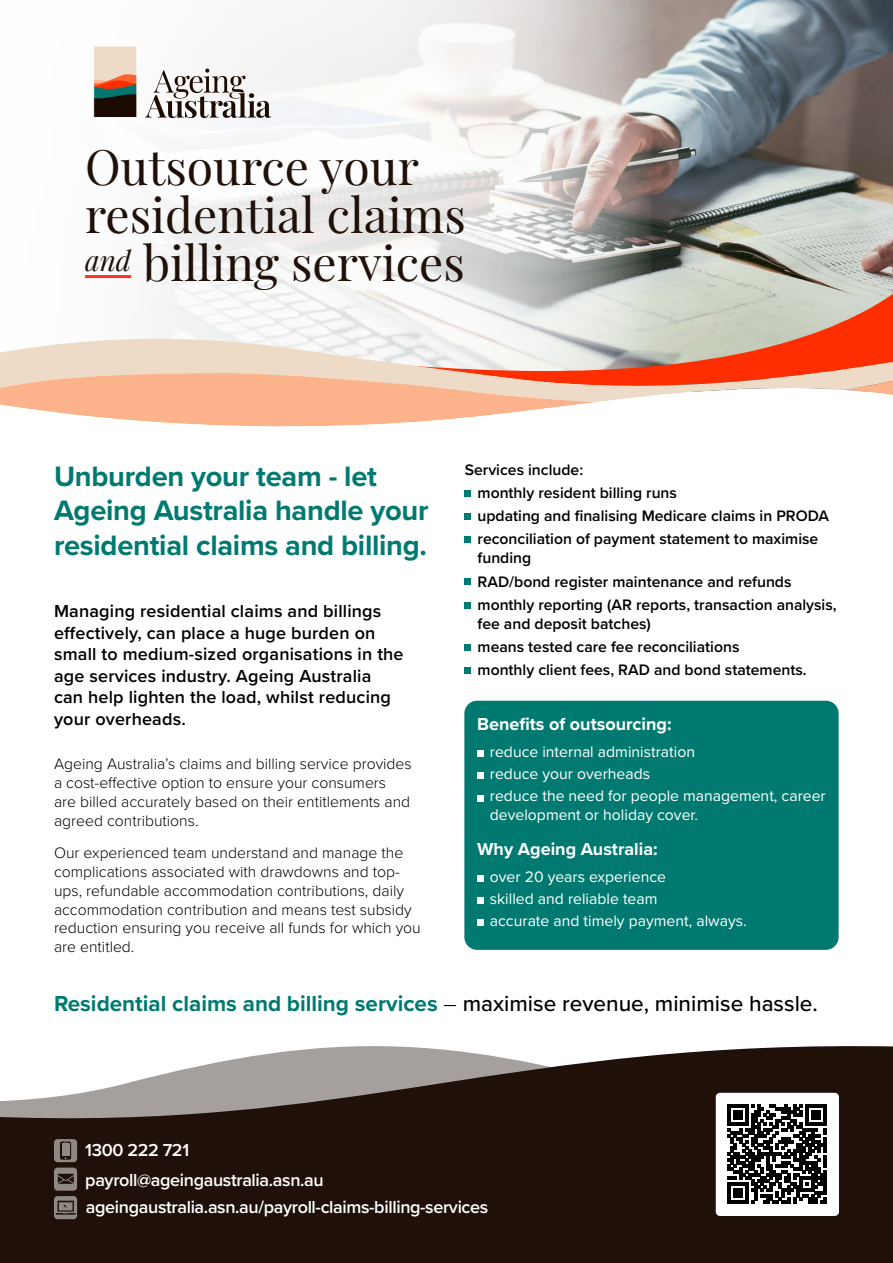
<style>
.page{position:relative;width:893px;height:1263px;background:#fff}
.page>*{position:absolute;margin:0;border:0;box-sizing:border-box;transform-origin:0 0}
.Heading_1{font:48px/48px "Playfair Display";color:#1f1109}
.Heading_A{font:700 29.1px/35px "Proxima Nova";letter-spacing:-.01em;color:#007a71}
.Body_Copy{font:700 22.5px "Proxima Nova";color:#007a71}
.Body_Copy-2{font:600 18px/21.6px "Proxima Nova";letter-spacing:.01em;color:#000}
.Body_Copy-3{font:600 18px "Proxima Nova";letter-spacing:-.02em;color:#fff}
.Body_Copy-4{font:700 18px "Proxima Nova";color:#fff}
.Body_Copy-5{font:300 15.75px/18.9px "Proxima Nova";color:#000}
.Bullet{font:600 15.75px/18.9px "Proxima Nova";color:#000}
.Bullet-2{font:15.75px/18.9px "Proxima Nova";color:#fff}
.s1{font-weight:300;color:#000}
.s2{font-weight:500;color:#000}
</style>
<div class="page">
<img style="left:651px;top:0;width:242px;height:294px">
<svg style="left:85px;top:0;width:566px;height:332px;fill:#f5f4f4"></svg>
<svg style="left:408px;top:294px;width:485px;height:38px"></svg>
<svg style="left:0;top:332px;width:893px;height:54px"></svg>
<svg style="left:0;top:373px;width:598px;height:13px;background:#f5b495"></svg>
<svg style="left:845px;top:381px;width:48px;height:5px"></svg>
<svg style="left:0;top:386px;width:893px;height:41px"></svg>
<svg style="left:0;top:1046px;width:893px;height:217px;background:#3e322b"></svg>
<hr style="left:85px;top:275px;width:46px;height:3px;background:#ee3824">
<div style="left:465px;top:490px;width:6px;height:7px;background:#007a71"></div>
<div style="left:465px;top:513px;width:6px;height:7px;background:#007a71"></div>
<svg style="left:465px;top:537px;width:6px;height:6px"></svg>
<svg style="left:465px;top:579px;width:6px;height:6px"></svg>
<svg style="left:465px;top:602px;width:6px;height:6px"></svg>
<svg style="left:465px;top:644px;width:6px;height:6px"></svg>
<svg style="left:465px;top:667px;width:6px;height:6px"></svg>
<div style="left:464px;top:701px;width:375px;height:249px;background:#007a71;border-radius:13px"></div>
<svg style="left:477px;top:751px;width:6px;height:6px"></svg>
<svg style="left:477px;top:773px;width:6px;height:6px"></svg>
<svg style="left:477px;top:795px;width:6px;height:6px"></svg>
<div style="left:477px;top:875px;width:6px;height:7px;background:#fff"></div>
<svg style="left:477px;top:898px;width:6px;height:6px"></svg>
<svg style="left:477px;top:920px;width:6px;height:6px"></svg>
<svg style="left:54px;top:1139px;width:23px;height:80px;background:#69605b"></svg>
<svg style="left:145px;top:69px;width:126px;height:49px"></svg>
<div style="left:94px;top:46px;width:43px;height:72px;background:#eddbc7"></div>
<svg style="left:96px;top:74px;width:39px;height:42px;background:#5e422f"></svg>
<div style="left:94px;top:46px;width:43px;height:72px;border:1px solid #fff"></div>
<div style="left:716px;top:1093px;width:123px;height:123px;background:#fff;border-radius:4px"></div>
<svg style="left:728px;top:1105px;width:99px;height:99px"></svg>
<p class="Heading_1" style="left:85px;top:139px;width:382px">Outsource your residential claims <sup>and</sup> billing services</p>
<p class="Heading_A" style="left:54px;top:458px;width:376px">Unburden your team - let<br>Ageing Australia handle your residential claims and billing.</p>
<p class="Body_Copy-2" style="left:54px;top:600px;width:351px">Managing residential claims and billings effectively, can place a huge burden on small to medium-sized organisations in the age services industry. Ageing Australia can help lighten the load, whilst reducing your overheads.</p>
<p class="Body_Copy-5" style="left:54px;top:754px;width:359px">Ageing Australia’s claims and billing service provides a cost-effective option to ensure your consumers are billed accurately based on their entitlements and agreed contributions.</p>
<p class="Body_Copy-5" style="left:54px;top:842px;width:368px">Our experienced team understand and manage the complications associated with drawdowns and top&shy;ups, refundable accommodation contributions, daily accommodation contribution and means test subsidy reduction ensuring you receive all funds for which you are entitled.</p>
<p class="Bullet" style="left:465px;top:460px;width:120px">Services include:</p>
<p class="Bullet" style="left:478px;top:483px;width:201px">monthly resident billing runs</p>
<p class="Bullet" style="left:478px;top:506px;width:353px">updating and finalising Medicare claims in PRODA</p>
<p class="Bullet" style="left:478px;top:529px;width:342px">reconciliation of payment statement to maximise funding</p>
<p class="Bullet" style="left:478px;top:571px;width:315px">RAD/bond register maintenance and refunds</p>
<p class="Bullet" style="left:478px;top:594px;width:361px">monthly reporting (AR reports, transaction analysis, fee and deposit batches)</p>
<p class="Bullet" style="left:478px;top:637px;width:263px">means tested care fee reconciliations</p>
<p class="Bullet" style="left:478px;top:660px;width:331px">monthly client fees, RAD and bond statements.</p>
<p class="Body_Copy-4" style="left:477px;top:710px;width:196px">Benefits of outsourcing:</p>
<p class="Bullet-2" style="left:490px;top:742px;width:207px">reduce internal administration</p>
<p class="Bullet-2" style="left:490px;top:764px;width:162px">reduce your overheads</p>
<p class="Bullet-2" style="left:490px;top:786px;width:337px">reduce the need for people management, career development or holiday cover.</p>
<p class="Body_Copy-4" style="left:477px;top:835px;width:182px">Why Ageing Australia:</p>
<p class="Bullet-2" style="left:490px;top:866px;width:178px">over 20 years experience</p>
<p class="Bullet-2" style="left:490px;top:889px;width:169px">skilled and reliable team</p>
<p class="Bullet-2" style="left:490px;top:911px;width:258px">accurate and timely payment, always.</p>
<p class="Body_Copy" style="left:54px;top:987px;width:765px">Residential claims and billing services <span class="s1">–</span> <span class="s2">maximise revenue, minimise hassle.</span></p>
<p class="Body_Copy-3" style="left:85px;top:1137px;width:105px">1300 222 721</p>
<p class="Body_Copy-3" style="left:85px;top:1166px;width:240px">payroll@ageingaustralia.asn.au</p>
<p class="Body_Copy-3" style="left:86px;top:1194px;width:404px">ageingaustralia.asn.au/payroll-claims-billing-services</p>
</div>
